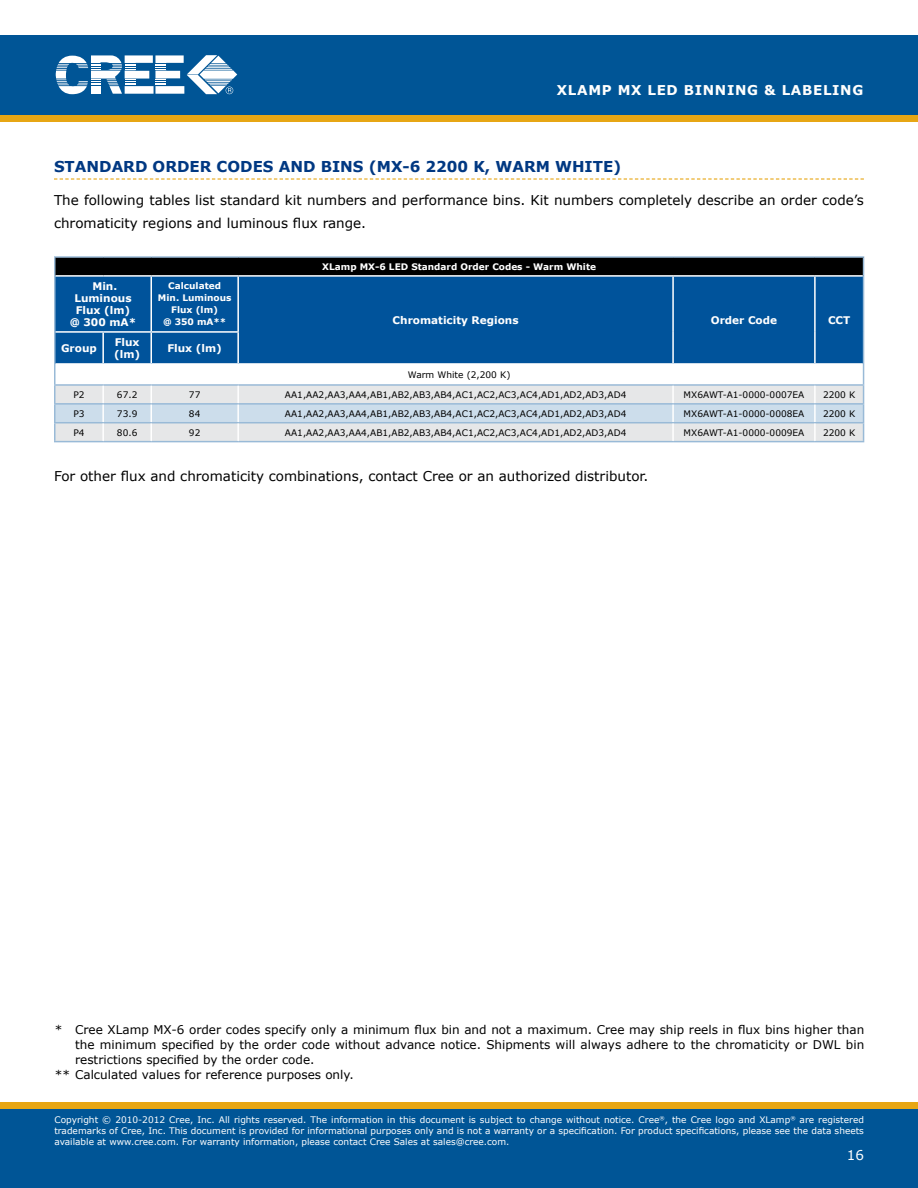
<style>
.page{position:relative;width:918px;height:1188px;background:#fff}
.page>*{position:absolute;margin:0;border:0;box-sizing:border-box;transform-origin:0 0}
.t1{font:700 15px "Verdana";color:#003882}
.t2{font:13.5px/22.5px "Verdana";color:#000}
.t3{font:700 13.5px "Verdana";letter-spacing:.05em;color:#fffffe}
.t4{font:13.5px "Verdana";color:#fff}
.t5{font:12px "Verdana";color:#000}
.t6{font:700 10.5px/12px "Verdana";color:#fff;text-align:center}
.t7{font:700 10.5px "Verdana";color:#fffffe}
.t8{font:9px/10.8px "Verdana";color:#fff;text-align:justify}
.t9{font:9px "Verdana";color:#000}
.t10{font:700 9px "Verdana";color:#fff}
.t11{font:700 9px/12px "Verdana";color:#fffffe;text-align:center}
</style>
<div class="page">
<div style="left:0;top:115px;width:918px;height:7px;background:#e7a614"></div>
<div style="left:0;top:35px;width:918px;height:80px;background:#005596"></div>
<svg style="left:56px;top:55px;width:181px;height:39px"></svg>
<div style="left:0;top:1108px;width:918px;height:80px;background:#005596"></div>
<div style="left:0;top:1102px;width:918px;height:6px;background:#e7a614"></div>
<svg style="left:54px;top:178px;width:810px;height:2px"></svg>
<div style="left:55px;top:257px;width:809px;height:19px;background:#000"></div>
<div style="left:56px;top:277px;width:807px;height:86px;background:#00539b"></div>
<hr style="left:54px;top:256px;width:49px;height:2px;background:#99bad7">
<svg style="left:54px;top:258px;width:2px;height:18px"></svg>
<hr style="left:103px;top:256px;width:48px;height:2px;background:#99bad7">
<hr style="left:151px;top:256px;width:87px;height:2px;background:#99bad7">
<hr style="left:238px;top:256px;width:435px;height:2px;background:#99bad7">
<hr style="left:673px;top:256px;width:142px;height:2px;background:#99bad7">
<hr style="left:815px;top:256px;width:49px;height:2px;background:#99bad7">
<svg style="left:863px;top:258px;width:1px;height:18px"></svg>
<hr style="left:54px;top:276px;width:2px;height:56px;background:#99bad7">
<hr style="left:54px;top:332px;width:2px;height:32px;background:#99bad7">
<hr style="left:56px;top:275px;width:47px;height:2px;background:#fff">
<hr style="left:103px;top:275px;width:48px;height:2px;background:#fff">
<hr style="left:102px;top:333px;width:2px;height:30px;background:#fff">
<hr style="left:54px;top:441px;width:49px;height:1px;background:#99bad7">
<hr style="left:103px;top:441px;width:48px;height:1px;background:#99bad7">
<hr style="left:151px;top:441px;width:87px;height:1px;background:#99bad7">
<hr style="left:238px;top:441px;width:435px;height:1px;background:#99bad7">
<hr style="left:673px;top:441px;width:142px;height:1px;background:#99bad7">
<hr style="left:815px;top:441px;width:49px;height:1px;background:#99bad7">
<hr style="left:673px;top:275px;width:142px;height:2px;background:#fff">
<hr style="left:815px;top:275px;width:48px;height:2px;background:#fff">
<hr style="left:814px;top:277px;width:2px;height:55px;background:#fff">
<hr style="left:814px;top:332px;width:2px;height:31px;background:#fff">
<hr style="left:863px;top:276px;width:1px;height:56px;background:#99bad7">
<hr style="left:863px;top:332px;width:1px;height:32px;background:#99bad7">
<hr style="left:56px;top:331px;width:47px;height:2px;background:#fff">
<hr style="left:103px;top:331px;width:48px;height:2px;background:#fff">
<hr style="left:151px;top:331px;width:88px;height:2px;background:#fff">
<svg style="left:54px;top:364px;width:810px;height:77px"></svg>
<hr style="left:151px;top:275px;width:87px;height:2px;background:#fff">
<hr style="left:150px;top:277px;width:2px;height:54px;background:#fff">
<hr style="left:238px;top:275px;width:435px;height:2px;background:#fff">
<hr style="left:237px;top:277px;width:2px;height:54px;background:#fff">
<hr style="left:672px;top:277px;width:2px;height:55px;background:#fff">
<hr style="left:150px;top:333px;width:2px;height:30px;background:#fff">
<hr style="left:237px;top:333px;width:2px;height:30px;background:#fff">
<hr style="left:672px;top:332px;width:2px;height:31px;background:#fff">
<hr style="left:151px;top:363px;width:87px;height:2px;background:#fff">
<hr style="left:238px;top:363px;width:435px;height:2px;background:#fff">
<h2 class="t3" style="left:557px;top:82px;width:308px">xlamp mx led binning &amp; labeling</h2>
<h1 class="t1" style="left:54px;top:157px;width:569px">Standard Order Codes and Bins (MX-6 2200 K, Warm White)</h1>
<h2 class="t2" style="left:54px;top:189px;width:811px">The following tables list standard kit numbers and performance bins. Kit numbers completely describe an order code’s chromaticity regions and luminous flux range.</h2>
<p class="t10" style="left:322px;top:261px;width:275px">XLamp MX-6 LE D Standard Order Codes - Warm White</p>
<p class="t6" style="left:70px;top:280px;width:68px">Min.<br>Luminous<br>Flux (lm) @ 300 mA*</p>
<p class="t11" style="left:158px;top:280px;width:75px">Calculated<br>Min. Luminous<br>Flux (lm)<br>@ 350 mA**</p>
<p class="t6" style="left:393px;top:314px;width:128px">Chromaticity Regions</p>
<p class="t6" style="left:711px;top:314px;width:68px">Order Code</p>
<p class="t7" style="left:828px;top:313px;width:23px">CCT</p>
<p class="t6" style="left:61px;top:342px;width:37px">Group</p>
<p class="t6" style="left:114px;top:336px;width:28px;text-align:left">Flux (lm)</p>
<p class="t6" style="left:167px;top:342px;width:56px">Flux (lm)</p>
<p class="t9" style="left:408px;top:369px;width:104px">Warm White (2,200 K)</p>
<p class="t9" style="left:73px;top:389px;width:13px">P2</p>
<p class="t9" style="left:117px;top:389px;width:22px">67.2</p>
<p class="t9" style="left:189px;top:389px;width:13px">77</p>
<p class="t9" style="left:285px;top:389px;width:343px">AA 1,AA2,AA3,AA4,AB1,AB2,AB3,AB4,AC1,AC2,AC3,AC4,AD1,AD2,AD3,AD4</p>
<p class="t9" style="left:684px;top:389px;width:116px">MX6AWT-A1-0000-0007EA</p>
<p class="t9" style="left:823px;top:389px;width:34px">2200 K</p>
<p class="t9" style="left:73px;top:408px;width:13px">P3</p>
<p class="t9" style="left:117px;top:408px;width:22px">73.9</p>
<p class="t9" style="left:189px;top:408px;width:13px">84</p>
<p class="t9" style="left:285px;top:408px;width:343px">AA 1,AA2,AA3,AA4,AB1,AB2,AB3,AB4,AC1,AC2,AC3,AC4,AD1,AD2,AD3,AD4</p>
<p class="t9" style="left:684px;top:408px;width:116px">MX6AWT-A1-0000-0008EA</p>
<p class="t9" style="left:823px;top:408px;width:34px">2200 K</p>
<p class="t9" style="left:73px;top:427px;width:13px">P4</p>
<p class="t9" style="left:117px;top:427px;width:22px">80.6</p>
<p class="t9" style="left:189px;top:427px;width:13px">92</p>
<p class="t9" style="left:285px;top:427px;width:343px">AA 1,AA2,AA3,AA4,AB1,AB2,AB3,AB4,AC1,AC2,AC3,AC4,AD1,AD2,AD3,AD4</p>
<p class="t9" style="left:684px;top:427px;width:116px">MX6AWT-A1-0000-0009EA</p>
<p class="t9" style="left:823px;top:427px;width:34px">2200 K</p>
<h2 class="t2" style="left:54px;top:465px;width:596px">For other flux and chromaticity combinations, contact Cree or an authorized distributor.</h2>
<h3 class="t5" style="left:55px;top:1022px;width:811px">* Cree XLamp MX-6 order codes specify only a minimum flux bin and not a maximum. Cree may ship reels in flux bins higher than</h3>
<h3 class="t5" style="left:75px;top:1037px;width:791px">the minimum specified by the order code without advance notice. Shipments will always adhere to the chromaticity or DWL bin</h3>
<h3 class="t5" style="left:75px;top:1052px;width:241px">restrictions specified by the order code.</h3>
<h3 class="t5" style="left:55px;top:1067px;width:300px">** Calculated values for reference purposes only.</h3>
<p class="t8" style="left:54px;top:1114px;width:811px">Copyright © 2010-2012 Cree, Inc. All rights reserved. The information in this document is subject to change without notice. Cree<sup>®</sup>, the Cree logo and XLamp<sup>®</sup> are registered trademarks of Cree, Inc. This document is provided for informational purposes only and is not a warranty or a specification. For product specifications, please see the data sheets available at www.cree.com. For warranty information, please contact Cree Sales at sales@cree.com.</p>
<p class="t8" style="left:114px;top:1115px;width:752px">2010 Cree, Inc. All rights reserved. The information in his document is subject to change without no ice. Cree, the Cr e logo and XLamp are registered tradema ks</p>
<p class="t8" style="left:54px;top:1125px;width:58px">of Cree, Inc.</p>
<h2 class="t4" style="left:847px;top:1146px;width:19px">16</h2>
</div>
